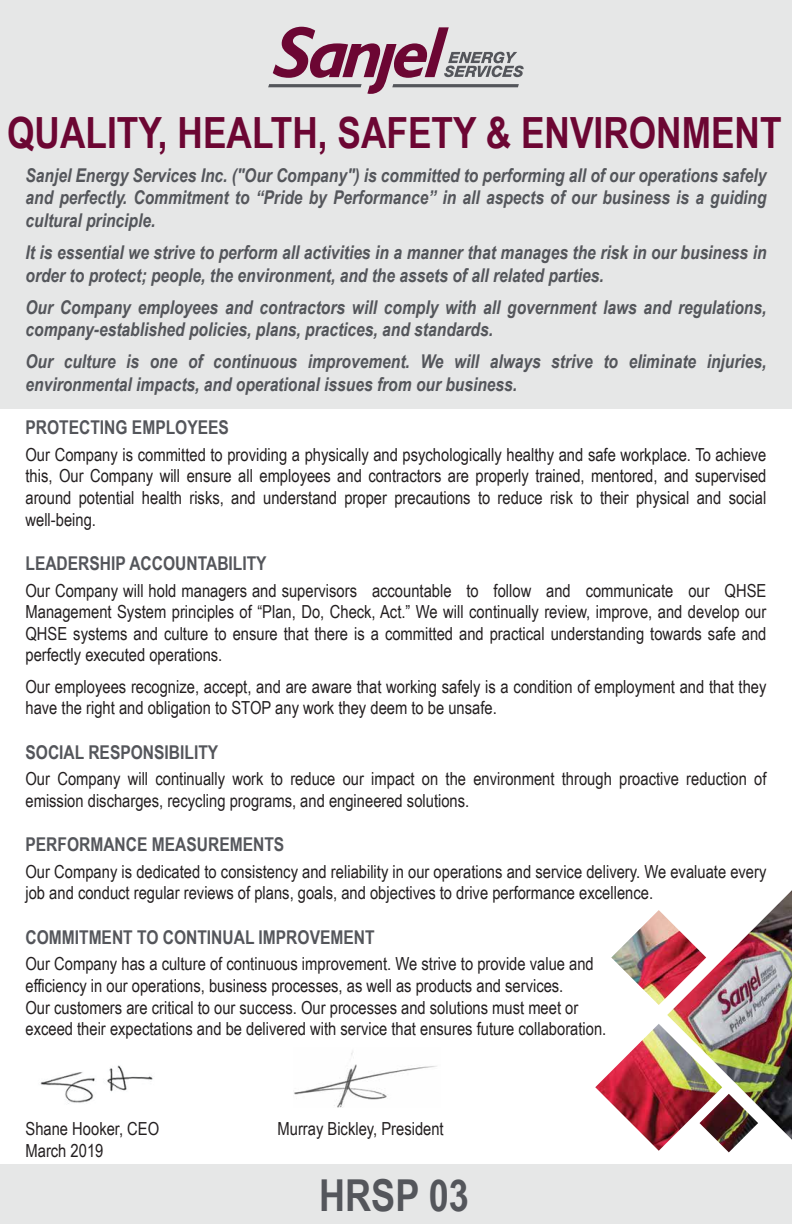
<style>
.page{position:relative;width:792px;height:1224px;background:#fff}
.page>*{position:absolute;margin:0;border:0;box-sizing:border-box;transform-origin:0 0}
.t1{font:700 44px "Arial Narrow";color:#54565b}
.t2{font:700 43px "Arial Narrow";color:#6c0633}
.t3{font:italic 700 19px/22.8px "Arial Narrow";color:#54565b}
.t4{font:700 19px "Arial Narrow";color:#54565b}
.t5{font:18px/21.6px "Arial Narrow";color:#231f20}
</style>
<div class="page">
<div style="left:0;top:0;width:792px;height:409px;background:#e6e7e7"></div>
<div style="left:0;top:1164px;width:792px;height:60px;background:#e6e7e7"></div>
<svg style="left:268px;top:27px;width:256px;height:67px"></svg>
<img style="left:595px;top:890px;width:197px;height:262px">
<img style="left:40px;top:1065px;width:113px;height:39px">
<img style="left:294px;top:1051px;width:143px;height:57px">
<h2 class="t2" style="left:7px;top:101px;width:776px">QUALITY, HEALTH, SAFETY &amp; ENVIRONMENT</h2>
<p class="t3" style="left:26px;top:163px;width:743px;text-align:justify">Sanjel Energy Services Inc. ("Our Company") is committed to performing all of our operations safely and perfectly. Commitment to “Pride by Performance” in all aspects of our business is a guiding cultural principle.</p>
<p class="t3" style="left:26px;top:240px;width:743px">It is essential we strive to perform all activities in a manner that manages the risk in our business in order to protect; people, the environment, and the assets of all related parties.</p>
<p class="t3" style="left:26px;top:295px;width:742px">Our Company employees and contractors will comply with all government laws and regulations, company-established policies, plans, practices, and standards.</p>
<p class="t3" style="left:26px;top:349px;width:743px">Our culture is one of continuous improvement. We will always strive to eliminate injuries, environmental impacts, and operational issues from our business.</p>
<p class="t4" style="left:26px;top:413px;width:205px">PROTECTING EMPLOYEES</p>
<p class="t5" style="left:26px;top:443px;width:743px;text-align:justify">Our Company is committed to providing a physically and psychologically healthy and safe workplace. To achieve this, Our Company will ensure all employees and contractors are properly trained, mentored, and supervised around potential health risks, and understand proper precautions to reduce risk to their physical and social well-being.</p>
<p class="t4" style="left:26px;top:549px;width:243px">LEADERSHIP ACCOUNTABILITY</p>
<p class="t5" style="left:26px;top:579px;width:743px;text-align:justify">Our Company will hold managers and supervisors accountable to follow and communicate our QHSE Management System principles of “Plan, Do, Check, Act.” We will continually review, improve, and develop our QHSE systems and culture to ensure that there is a committed and practical understanding towards safe and perfectly executed operations.</p>
<p class="t5" style="left:26px;top:675px;width:743px">Our employees recognize, accept, and are aware that working safely is a condition of employment and that they have the right and obligation to STOP any work they deem to be unsafe.</p>
<p class="t4" style="left:26px;top:738px;width:194px">SOCIAL RESPONSIBILITY</p>
<p class="t5" style="left:26px;top:767px;width:743px">Our Company will continually work to reduce our impact on the environment through proactive reduction of emission discharges, recycling programs, and engineered solutions.</p>
<p class="t4" style="left:26px;top:830px;width:260px">PERFORMANCE MEASUREMENTS</p>
<p class="t5" style="left:26px;top:860px;width:742px">Our Company is dedicated to consistency and reliability in our operations and service delivery. We evaluate every job and conduct regular reviews of plans, goals, and objectives to drive performance excellence.</p>
<p class="t4" style="left:26px;top:923px;width:351px">COMMITMENT TO CONTINUAL IMPROVEMENT</p>
<p class="t5" style="left:26px;top:953px;width:582px">Our Company has a culture of continuous improvement. We strive to provide value and efficiency in our operations, business processes, as well as products and services.<br>Our customers are critical to our success. Our processes and solutions must meet or exceed their expectations and be delivered with service that ensures future collaboration.</p>
<p class="t5" style="left:26px;top:1117px;width:135px">Shane Hooker, CEO</p>
<p class="t5" style="left:278px;top:1117px;width:168px">Murray Bickley, President</p>
<p class="t5" style="left:26px;top:1139px;width:79px">March 2019</p>
<h1 class="t1" style="left:319px;top:1162px;width:151px">HRSP 03</h1>
</div>
